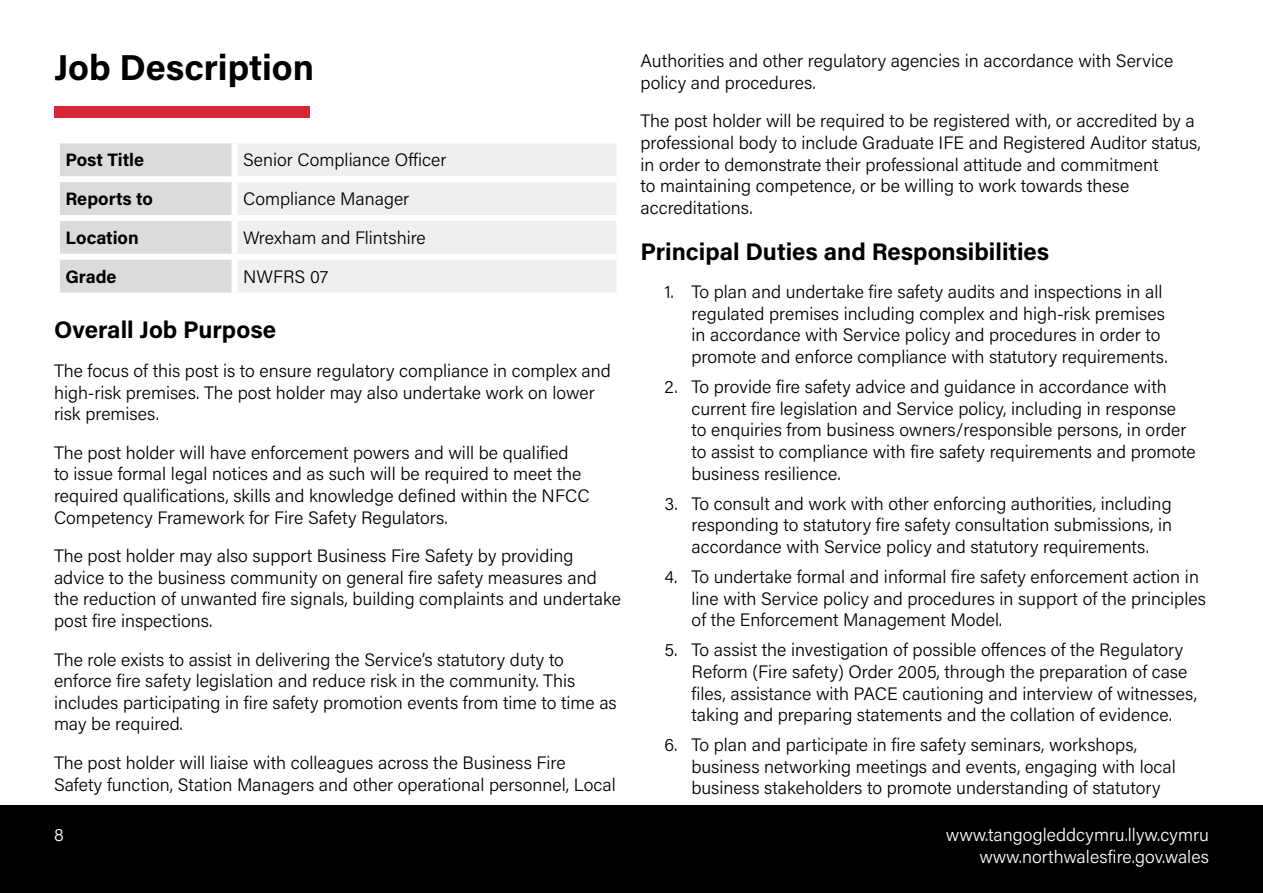
<style>
.page{position:relative;width:1263px;height:893px;background:#fff}
.page>*{position:absolute;margin:0;border:0;box-sizing:border-box;transform-origin:0 0}
.t1{font:700 36px "Acumin Pro";color:#000}
.t2{font:700 24px "Acumin Pro";color:#000}
.t3{font:300 18px/21.6px "Acumin Pro";color:#000}
.t4{font:300 18px/21.6px "Acumin Pro";color:#fff;text-align:right}
.t5{font:700 18px "Acumin Pro";color:#000}
</style>
<div class="page">
<div style="left:0;top:805px;width:1263px;height:88px;background:#000"></div>
<div style="left:60px;top:143px;width:172px;height:149px;background:#dbdbdb"></div>
<div style="left:238px;top:144px;width:378px;height:148px;background:#eeefee"></div>
<div style="left:54px;top:176px;width:181px;height:6px;background:#fff"></div>
<div style="left:235px;top:176px;width:387px;height:6px;background:#fff"></div>
<div style="left:54px;top:215px;width:181px;height:6px;background:#fff"></div>
<div style="left:235px;top:215px;width:387px;height:6px;background:#fff"></div>
<div style="left:54px;top:254px;width:181px;height:6px;background:#fff"></div>
<div style="left:235px;top:254px;width:387px;height:6px;background:#fff"></div>
<div style="left:54px;top:106px;width:255px;height:12px;background:#d82639"></div>
<h1 class="t1" style="left:54px;top:43px;width:261px">Job Description</h1>
<p class="t5" style="left:66px;top:148px;width:80px">Post Title</p>
<p class="t3" style="left:243px;top:149px;width:205px">Senior Compliance Officer</p>
<p class="t5" style="left:66px;top:186px;width:89px">Reports to</p>
<p class="t3" style="left:243px;top:187px;width:168px">Compliance Manager</p>
<p class="t5" style="left:66px;top:225px;width:75px">Location</p>
<p class="t3" style="left:243px;top:226px;width:184px">Wrexham and Flintshire</p>
<p class="t5" style="left:66px;top:264px;width:53px">Grade</p>
<p class="t3" style="left:243px;top:265px;width:87px">NWFRS 07</p>
<h2 class="t2" style="left:54px;top:313px;width:224px">Overall Job Purpose</h2>
<p class="t3" style="left:54px;top:359px;width:558px">The focus of this post is to ensure regulatory compliance in complex and high-risk premises. The post holder may also undertake work on lower risk premises.</p>
<p class="t3" style="left:54px;top:441px;width:537px">The post holder will have enforcement powers and will be qualified<br>to issue formal legal notices and as such will be required to meet the required qualifications, skills and knowledge defined within the NFCC Competency Framework for Fire Safety Regulators.</p>
<p class="t3" style="left:54px;top:544px;width:569px">The post holder may also support Business Fire Safety by providing advice to the business community on general fire safety measures and the reduction of unwanted fire signals, building complaints and undertake post fire inspections.</p>
<p class="t3" style="left:54px;top:648px;width:564px">The role exists to assist in delivering the Service’s statutory duty to enforce fire safety legislation and reduce risk in the community. This includes participating in fire safety promotion events from time to time as may be required.</p>
<p class="t3" style="left:54px;top:751px;width:563px">The post holder will liaise with colleagues across the Business Fire<br>Safety function, Station Managers and other operational personnel, Local</p>
<p class="t4" style="left:54px;top:823px;width:11px">8</p>
<p class="t3" style="left:640px;top:49px;width:534px">Authorities and other regulatory agencies in accordance with Service policy and procedures.</p>
<p class="t3" style="left:640px;top:110px;width:562px">The post holder will be required to be registered with, or accredited by a professional body to include Graduate IFE and Registered Auditor status, in order to demonstrate their professional attitude and commitment<br>to maintaining competence, or be willing to work towards these accreditations.</p>
<h2 class="t2" style="left:640px;top:234px;width:410px">Principal Duties and Responsibilities</h2>
<p class="t3" style="left:691px;top:280px;width:478px;text-indent:-27px">1. To plan and undertake fire safety audits and inspections in all regulated premises including complex and high-risk premises in accordance with Service policy and procedures in order to promote and enforce compliance with statutory requirements.</p>
<p class="t3" style="left:691px;top:375px;width:506px;text-indent:-27px">2. To provide fire safety advice and guidance in accordance with current fire legislation and Service policy, including in response<br>to enquiries from business owners/responsible persons, in order to assist to compliance with fire safety requirements and promote business resilience.</p>
<p class="t3" style="left:691px;top:492px;width:482px;text-align:justify;text-indent:-27px">3. To consult and work with other enforcing authorities, including responding to statutory fire safety consultation submissions, in accordance with Service policy and statutory requirements.</p>
<p class="t3" style="left:691px;top:565px;width:516px;text-indent:-27px">4. To undertake formal and informal fire safety enforcement action in line with Service policy and procedures in support of the principles of the Enforcement Management Model.</p>
<p class="t3" style="left:691px;top:638px;width:507px;text-indent:-27px">5. To assist the investigation of possible offences of the Regulatory Reform (Fire safety) Order 2005, through the preparation of case files, assistance with PACE cautioning and interview of witnesses, taking and preparing statements and the collation of evidence.</p>
<p class="t3" style="left:691px;top:733px;width:486px;text-indent:-27px">6. To plan and participate in fire safety seminars, workshops, business networking meetings and events, engaging with local business stakeholders to promote understanding of statutory</p>
<p class="t4" style="left:946px;top:823px;width:265px">www.tangogleddcymru.llyw.cymru www.northwalesfire.gov.wales</p>
</div>
